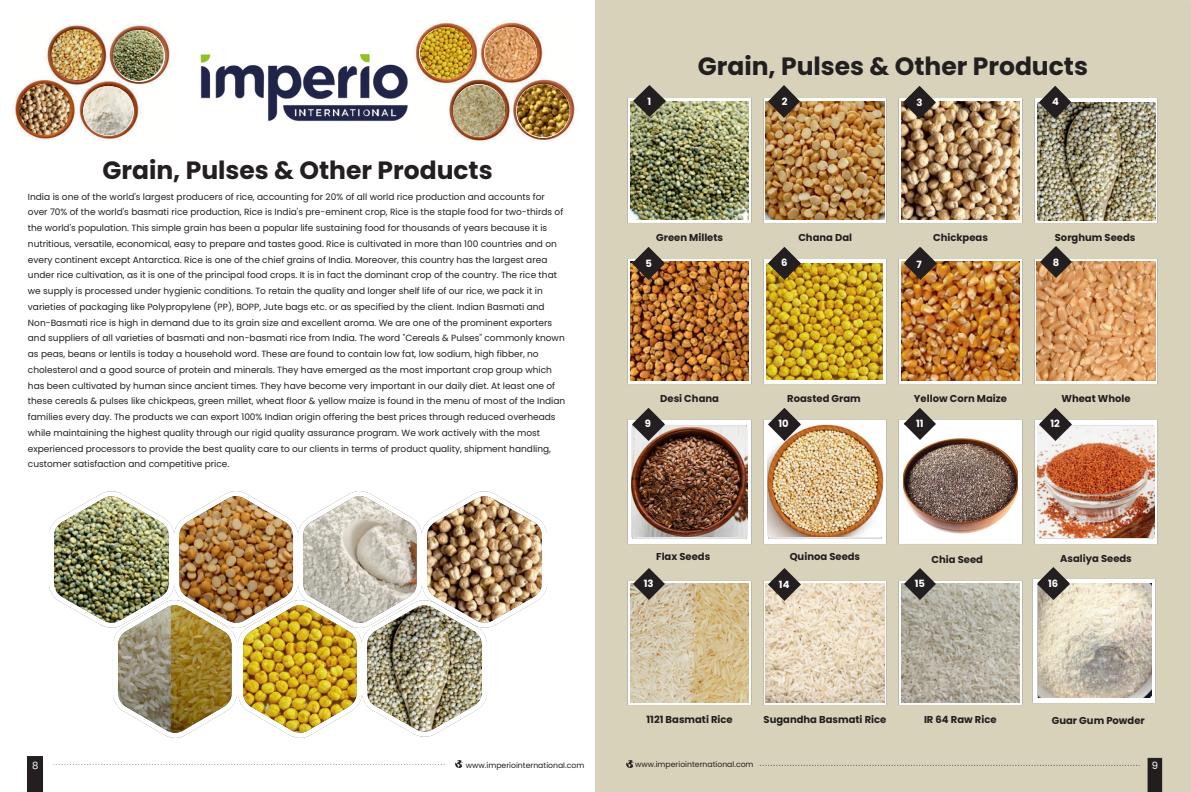
<style>
.page{position:relative;width:1191px;height:792px;background:#fff}
.page>*{position:absolute;margin:0;border:0;box-sizing:border-box;transform-origin:0 0}
.t1{font:700 25px "Poppins";color:#231f20}
.t2{font:700 10px "Poppins";color:#231f20}
.t3{font:700 10px "Poppins";color:#fff}
.t4{font:10px "Poppins";color:#fff}
.t5{font:9px/15.8px "Poppins";color:#231f20}
.t6{font:7.7px "Poppins";color:#231f20}
</style>
<div class="page">
<img style="left:12px;top:0;width:1179px;height:792px">
<img style="left:413px;top:20px;width:164px;height:125px">
<img style="left:13px;top:20px;width:161px;height:125px">
<img style="left:47px;top:485px;width:247px;height:149px">
<img style="left:50px;top:490px;width:124px;height:138px">
<img style="left:294px;top:485px;width:255px;height:149px">
<img style="left:423px;top:490px;width:124px;height:138px">
<img style="left:109px;top:595px;width:124px;height:148px">
<img style="left:233px;top:595px;width:255px;height:148px">
<img style="left:363px;top:600px;width:123px;height:138px">
<img style="left:623px;top:82px;width:133px;height:145px">
<img style="left:758px;top:82px;width:134px;height:145px">
<img style="left:894px;top:82px;width:133px;height:145px">
<img style="left:1029px;top:82px;width:134px;height:145px">
<img style="left:623px;top:243px;width:133px;height:145px">
<img style="left:758px;top:243px;width:134px;height:145px">
<img style="left:894px;top:243px;width:133px;height:145px">
<img style="left:1029px;top:243px;width:134px;height:145px">
<img style="left:623px;top:403px;width:133px;height:146px">
<img style="left:758px;top:403px;width:134px;height:146px">
<img style="left:894px;top:403px;width:133px;height:146px">
<img style="left:1029px;top:403px;width:134px;height:146px">
<img style="left:623px;top:564px;width:133px;height:146px">
<img style="left:758px;top:564px;width:134px;height:146px">
<img style="left:894px;top:564px;width:133px;height:146px">
<img style="left:1037px;top:102px;width:119px;height:119px">
<img style="left:767px;top:264px;width:115px;height:115px">
<img style="left:1037px;top:427px;width:118px;height:111px">
<img style="left:28px;top:757px;width:15px;height:35px">
<svg style="left:217px;top:764px;width:225px;height:1px"></svg>
<svg style="left:455px;top:760px;width:8px;height:8px"></svg>
<svg style="left:626px;top:760px;width:8px;height:8px"></svg>
<img style="left:1027px;top:562px;width:134px;height:146px">
<div style="left:756px;top:753px;width:411px;height:39px;background:#d7d2b9"></div>
<img style="left:19px;top:84px;width:51px;height:51px;border-radius:50%">
<img style="left:84px;top:86px;width:49px;height:50px">
<img style="left:84px;top:86px;width:49px;height:49px;border-radius:50%">
<img style="left:51px;top:29px;width:51px;height:51px;border-radius:50%">
<img style="left:113px;top:30px;width:51px;height:51px">
<img style="left:113px;top:30px;width:51px;height:51px;border-radius:50%">
<img style="left:453px;top:85px;width:52px;height:52px">
<img style="left:453px;top:85px;width:52px;height:52px;border-radius:50%">
<img style="left:517px;top:84px;width:53px;height:53px">
<img style="left:517px;top:84px;width:53px;height:53px;border-radius:50%">
<img style="left:420px;top:27px;width:52px;height:52px">
<img style="left:420px;top:27px;width:52px;height:52px;border-radius:50%">
<img style="left:485px;top:27px;width:51px;height:52px">
<img style="left:485px;top:27px;width:52px;height:52px;border-radius:50%">
<img style="left:190px;top:55px;width:224px;height:72px">
<img style="left:903px;top:425px;width:115px;height:114px">
<img style="left:768px;top:424px;width:115px;height:113px">
<img style="left:1038px;top:584px;width:114px;height:113px">
<img style="left:632px;top:427px;width:115px;height:110px">
<img style="left:769px;top:248px;width:31px;height:31px">
<img style="left:633px;top:248px;width:31px;height:31px">
<img style="left:634px;top:85px;width:31px;height:32px">
<img style="left:768px;top:86px;width:32px;height:31px">
<img style="left:904px;top:87px;width:31px;height:31px">
<img style="left:1039px;top:87px;width:32px;height:31px">
<img style="left:633px;top:409px;width:31px;height:31px">
<img style="left:904px;top:408px;width:32px;height:32px">
<img style="left:769px;top:409px;width:31px;height:31px">
<img style="left:1040px;top:246px;width:32px;height:32px">
<img style="left:905px;top:248px;width:31px;height:31px">
<img style="left:1040px;top:409px;width:31px;height:31px">
<img style="left:904px;top:568px;width:32px;height:32px">
<img style="left:1038px;top:568px;width:31px;height:32px">
<img style="left:633px;top:568px;width:32px;height:32px">
<img style="left:769px;top:569px;width:31px;height:31px">
<h2 class="t1" style="left:102px;top:152px;width:392px">Grain, Pulses &amp; Other Products</h2>
<p class="t5" style="left:28px;top:189px;width:539px">India is one of the world's largest producers of rice, accounting for 20% of all world rice production and accounts for over 70% of the world's basmati rice production, Rice is India's pre-eminent crop, Rice is the staple food for two-thirds of the world's population. This simple grain has been a popular life sustaining food for thousands of years because it is nutritious, versatile, economical, easy to prepare and tastes good. Rice is cultivated in more than 100 countries and on every continent except Antarctica. Rice is one of the chief grains of India. Moreover, this country has the largest area under rice cultivation, as it is one of the principal food crops. It is in fact the dominant crop of the country. The rice that we supply is processed under hygienic conditions. To retain the quality and longer shelf life of our rice, we pack it in varieties of packaging like Polypropylene (PP), BOPP, Jute bags etc. or as specified by the client. Indian Basmati and Non-Basmati rice is high in demand due to its grain size and excellent aroma. We are one of the prominent exporters and suppliers of all varieties of basmati and non-basmati rice from India. The word "Cereals &amp; Pulses" commonly known as peas, beans or lentils is today a household word. These are found to contain low fat, low sodium, high fibber, no cholesterol and a good source of protein and minerals. They have emerged as the most important crop group which has been cultivated by human since ancient times. They have become very important in our daily diet. At least one of these cereals &amp; pulses like chickpeas, green millet, wheat floor &amp; yellow maize is found in the menu of most of the Indian families every day. The products we can export 100% Indian origin offering the best prices through reduced overheads while maintaining the highest quality through our rigid quality assurance program. We work actively with the most experienced processors to provide the best quality care to our clients in terms of product quality, shipment handling, customer satisfaction and competitive price.</p>
<p class="t1" style="left:698px;top:49px;width:392px">Grain, Pulses &amp; Other Products</p>
<p class="t3" style="left:781px;top:98px;width:7px">2</p>
<p class="t3" style="left:917px;top:98px;width:8px">3</p>
<p class="t3" style="left:1052px;top:98px;width:8px">4</p>
<p class="t3" style="left:648px;top:94px;width:5px">1</p>
<p class="t3" style="left:916px;top:96px;width:8px">3</p>
<h2 class="t3" style="left:1052px;top:94px;width:8px">4</h2>
<p class="t3" style="left:781px;top:95px;width:7px">2</p>
<p class="t3" style="left:647px;top:97px;width:5px">1</p>
<p class="t2" style="left:656px;top:231px;width:68px">Green Millets</p>
<p class="t2" style="left:798px;top:231px;width:55px">Chana Dal</p>
<p class="t2" style="left:933px;top:230px;width:56px">Chickpeas</p>
<p class="t2" style="left:1055px;top:230px;width:82px">Sorghum Seeds</p>
<p class="t3" style="left:645px;top:256px;width:8px">5</p>
<p class="t3" style="left:781px;top:255px;width:8px">6</p>
<p class="t3" style="left:916px;top:257px;width:7px">7</p>
<p class="t3" style="left:1053px;top:256px;width:8px">8</p>
<p class="t3" style="left:781px;top:258px;width:8px">6</p>
<p class="t3" style="left:1052px;top:258px;width:8px">8</p>
<p class="t3" style="left:645px;top:258px;width:8px">5</p>
<p class="t2" style="left:660px;top:392px;width:60px">Desi Chana</p>
<p class="t2" style="left:914px;top:392px;width:95px">Yellow Corn Maize</p>
<p class="t3" style="left:916px;top:419px;width:9px">11</p>
<p class="t2" style="left:787px;top:392px;width:75px">Roasted Gram</p>
<p class="t2" style="left:1062px;top:392px;width:71px">Wheat Whole</p>
<p class="t3" style="left:645px;top:417px;width:8px">9</p>
<p class="t3" style="left:779px;top:417px;width:12px">10</p>
<h2 class="t3" style="left:916px;top:417px;width:9px">11</h2>
<p class="t3" style="left:1050px;top:416px;width:11px">12</p>
<p class="t3" style="left:646px;top:419px;width:8px">9</p>
<p class="t3" style="left:1051px;top:419px;width:11px">12</p>
<p class="t2" style="left:656px;top:549px;width:56px">Flax Seeds</p>
<h2 class="t2" style="left:790px;top:549px;width:72px">Quinoa Seeds</h2>
<p class="t2" style="left:932px;top:552px;width:53px">Chia Seed</p>
<p class="t2" style="left:1060px;top:551px;width:73px">Asaliya Seeds</p>
<p class="t3" style="left:644px;top:576px;width:11px">13</p>
<p class="t3" style="left:779px;top:577px;width:12px">14</p>
<p class="t3" style="left:915px;top:577px;width:12px">15</p>
<p class="t3" style="left:1048px;top:577px;width:12px">16</p>
<p class="t3" style="left:644px;top:580px;width:11px">13</p>
<p class="t3" style="left:915px;top:580px;width:12px">15</p>
<p class="t3" style="left:779px;top:580px;width:12px">14</p>
<p class="t2" style="left:647px;top:713px;width:88px">1121 Basmati Rice</p>
<p class="t2" style="left:764px;top:713px;width:124px">Sugandha Basmati Rice</p>
<p class="t2" style="left:1052px;top:713px;width:95px">Guar Gum Powder</p>
<p class="t2" style="left:924px;top:713px;width:74px">IR 64 Raw Rice</p>
<p class="t4" style="left:32px;top:758px;width:8px">8</p>
<p class="t6" style="left:466px;top:760px;width:120px">www.imperiointernational.com</p>
<p class="t6" style="left:635px;top:759px;width:120px">www.imperiointernational.com</p>
<p class="t4" style="left:1152px;top:759px;width:8px">9</p>
</div>
